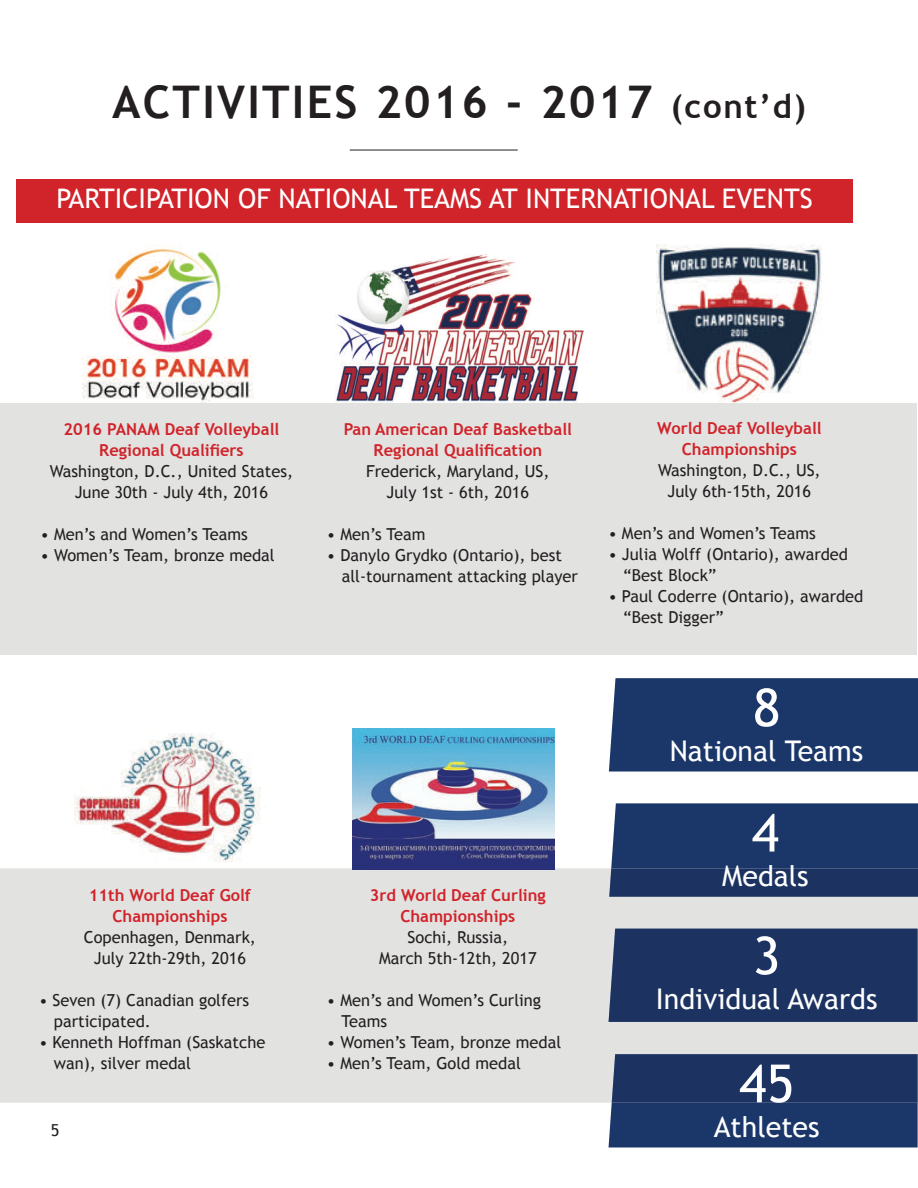
<style>
.page{position:relative;width:918px;height:1188px;background:#fff}
.page>*{position:absolute;margin:0;border:0;box-sizing:border-box;transform-origin:0 0}
.t1{font:52.5px "Trebuchet MS";color:#fefefe}
.t2{font:700 45px "Trebuchet MS";letter-spacing:.05em;color:#231f20}
.t3{font:28.5px "Trebuchet MS";color:#fefefe}
.t4{font:27px "Trebuchet MS";color:#fff}
.t5{font:16.5px/21px "Trebuchet MS";color:#231f20}
.t6{font:700 16.5px/21px "Trebuchet MS";color:#d1232a;text-align:center}
.s1{font-size:33px}
</style>
<div class="page">
<div style="left:0;top:403px;width:917px;height:251px;background:#e2e2e1"></div>
<hr style="left:350px;top:150px;width:168px;height:1px;background:#231f20">
<div style="left:16px;top:179px;width:837px;height:44px;background:#d1232a"></div>
<div style="left:0;top:868px;width:918px;height:235px;background:#e2e2e1"></div>
<div style="left:609px;top:1054px;width:309px;height:94px;background:#1c376a"></div>
<div style="left:609px;top:929px;width:309px;height:93px;background:#1c3362"></div>
<div style="left:609px;top:803px;width:309px;height:94px;background:#1b376a"></div>
<img style="left:83px;top:245px;width:170px;height:158px">
<img style="left:335px;top:255px;width:248px;height:148px">
<img style="left:657px;top:244px;width:165px;height:159px">
<img style="left:74px;top:734px;width:187px;height:129px">
<img style="left:353px;top:728px;width:201px;height:141px">
<div style="left:609px;top:678px;width:309px;height:94px;background:#1b376a"></div>
<h2 class="t2" style="left:112px;top:76px;width:695px">ACTIVITIES 2016 - 2017 <span class="s1">(cont’d)</span></h2>
<h3 class="t4" style="left:57px;top:183px;width:758px">PARTICIPATION OF NATIONAL TEAMS AT INTERNATIONAL EVENTS</h3>
<p class="t6" style="left:64px;top:419px;width:217px">2016 PANAM Deaf Volleyball<br>Regional Qualifiers</p>
<p class="t5" style="left:50px;top:461px;width:245px;text-align:center">Washington, D.C., United States,<br>June 30th - July 4th, 2016</p>
<p class="t5" style="left:41px;top:524px;width:209px">• Men’s and Women’s Teams</p>
<p class="t5" style="left:41px;top:545px;width:236px">• Women’s Team, bronze medal</p>
<p class="t6" style="left:89px;top:884px;width:164px">11th World Deaf Golf<br>Championships</p>
<p class="t5" style="left:84px;top:926px;width:174px;text-align:center">Copenhagen, Denmark,<br>July 22th-29th, 2016</p>
<p class="t5" style="left:54px;top:989px;width:197px;text-indent:-15px">• Seven (7) Canadian golfers participated.</p>
<p class="t5" style="left:54px;top:1031px;width:213px;text-indent:-15px">• Kenneth Hoffman (Saskatche wan), silver medal</p>
<p class="t6" style="left:344px;top:419px;width:230px">Pan American Deaf Basketball<br>Regional Qualification</p>
<p class="t5" style="left:366px;top:461px;width:185px;text-align:center">Frederick, Maryland, US,<br>July 1st - 6th, 2016</p>
<p class="t5" style="left:327px;top:524px;width:100px">• Men’s Team</p>
<p class="t5" style="left:342px;top:545px;width:238px;text-indent:-15px">• Danylo Grydko (Ontario), best all-tournament attacking player</p>
<p class="t6" style="left:370px;top:884px;width:178px">3rd World Deaf Curling<br>Championships</p>
<p class="t5" style="left:379px;top:926px;width:159px;text-align:center">Sochi, Russia,<br>March 5th-12th, 2017</p>
<p class="t5" style="left:342px;top:989px;width:201px;text-indent:-15px">• Men’s and Women’s Curling<br>Teams</p>
<p class="t5" style="left:327px;top:1031px;width:236px">• Women’s Team, bronze medal</p>
<p class="t5" style="left:327px;top:1052px;width:195px">• Men’s Team, Gold medal</p>
<p class="t6" style="left:657px;top:417px;width:166px">World Deaf Volleyball<br>Championships</p>
<p class="t5" style="left:658px;top:459px;width:164px;text-align:center">Washington, D.C., US,<br>July 6th-15th, 2016</p>
<p class="t5" style="left:608px;top:522px;width:209px">• Men’s and Women’s Teams</p>
<p class="t5" style="left:623px;top:543px;width:226px;text-indent:-15px">• Julia Wolff (Ontario), awarded “Best Block”</p>
<p class="t5" style="left:623px;top:585px;width:242px;text-indent:-15px">• Paul Coderre (Ontario), awarded “Best Digger”</p>
<h1 class="t1" style="left:753px;top:677px;width:29px">8</h1>
<h3 class="t3" style="left:670px;top:734px;width:195px">National Teams</h3>
<h1 class="t1" style="left:752px;top:802px;width:29px">4</h1>
<h3 class="t3" style="left:722px;top:859px;width:88px">Medals</h3>
<h1 class="t1" style="left:753px;top:925px;width:29px">3</h1>
<h3 class="t3" style="left:656px;top:982px;width:223px">Individual Awards</h3>
<h1 class="t1" style="left:739px;top:1053px;width:57px">45</h1>
<p class="t5" style="left:51px;top:1119px;width:10px">5<sub>8</sub></p>
<h3 class="t3" style="left:714px;top:1110px;width:107px">Athletes</h3>
</div>
